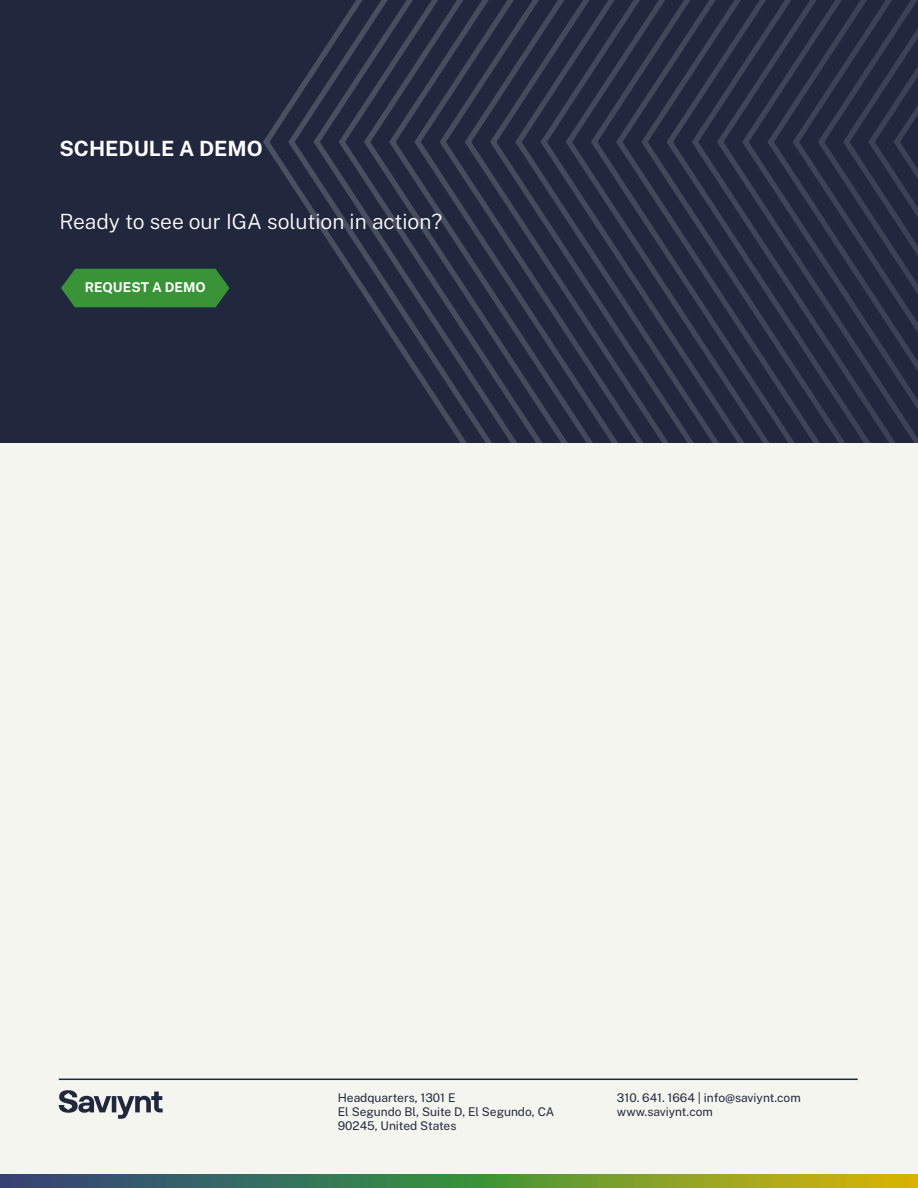
<style>
.page{position:relative;width:918px;height:1188px;background:#fff}
.page>*{position:absolute;margin:0;border:0;box-sizing:border-box;transform-origin:0 0}
.t1{font:300 21px "Public Sans";color:#fff}
.t2{font:700 21px "Public Sans";color:#fff}
.t3{font:700 13.5px "Public Sans";color:#fff}
.t4{font:12px/14.4px "Public Sans";color:#21283e}
</style>
<div class="page">
<div style="left:0;top:0;width:918px;height:443px;background:#21283e"></div>
<svg style="left:908px;top:0;width:10px;height:443px"></svg>
<svg style="left:883px;top:0;width:25px;height:443px"></svg>
<svg style="left:858px;top:0;width:25px;height:443px"></svg>
<svg style="left:833px;top:0;width:25px;height:443px"></svg>
<svg style="left:808px;top:0;width:25px;height:443px"></svg>
<svg style="left:782px;top:0;width:26px;height:443px"></svg>
<svg style="left:757px;top:0;width:25px;height:443px"></svg>
<svg style="left:732px;top:0;width:25px;height:443px"></svg>
<svg style="left:707px;top:0;width:25px;height:443px"></svg>
<svg style="left:681px;top:0;width:26px;height:443px"></svg>
<svg style="left:656px;top:0;width:25px;height:443px"></svg>
<svg style="left:631px;top:0;width:25px;height:443px"></svg>
<svg style="left:606px;top:0;width:25px;height:443px"></svg>
<svg style="left:581px;top:0;width:25px;height:443px"></svg>
<svg style="left:555px;top:0;width:26px;height:443px"></svg>
<svg style="left:530px;top:0;width:25px;height:443px"></svg>
<svg style="left:505px;top:0;width:25px;height:443px"></svg>
<svg style="left:480px;top:0;width:25px;height:443px"></svg>
<svg style="left:263px;top:0;width:217px;height:443px"></svg>
<div style="left:0;top:443px;width:918px;height:741px;background:#f5f5f0"></div>
<hr style="left:59px;top:1079px;width:799px;height:1px;background:#21283e">
<svg style="left:59px;top:1090px;width:104px;height:29px"></svg>
<svg style="left:0;top:1174px;width:918px;height:14px;background:#628641"></svg>
<svg style="left:61px;top:269px;width:168px;height:38px;background:#368b36"></svg>
<h1 class="t2" style="left:60px;top:133px;width:205px">SCHEDULE A DEMO</h1>
<h1 class="t1" style="left:60px;top:207px;width:384px">Ready to see our IGA solution in action?</h1>
<p class="t3" style="left:85px;top:277px;width:123px">REQUEST A DEMO</p>
<p class="t4" style="left:338px;top:1089px;width:218px">Headquarters, 1301 E<br>El Segundo Bl, Suite D, El Segundo, CA<br>90245, United States</p>
<p class="t4" style="left:617px;top:1089px;width:185px">310. 641. 1664 | info@saviynt.com www.saviynt.com</p>
</div>
